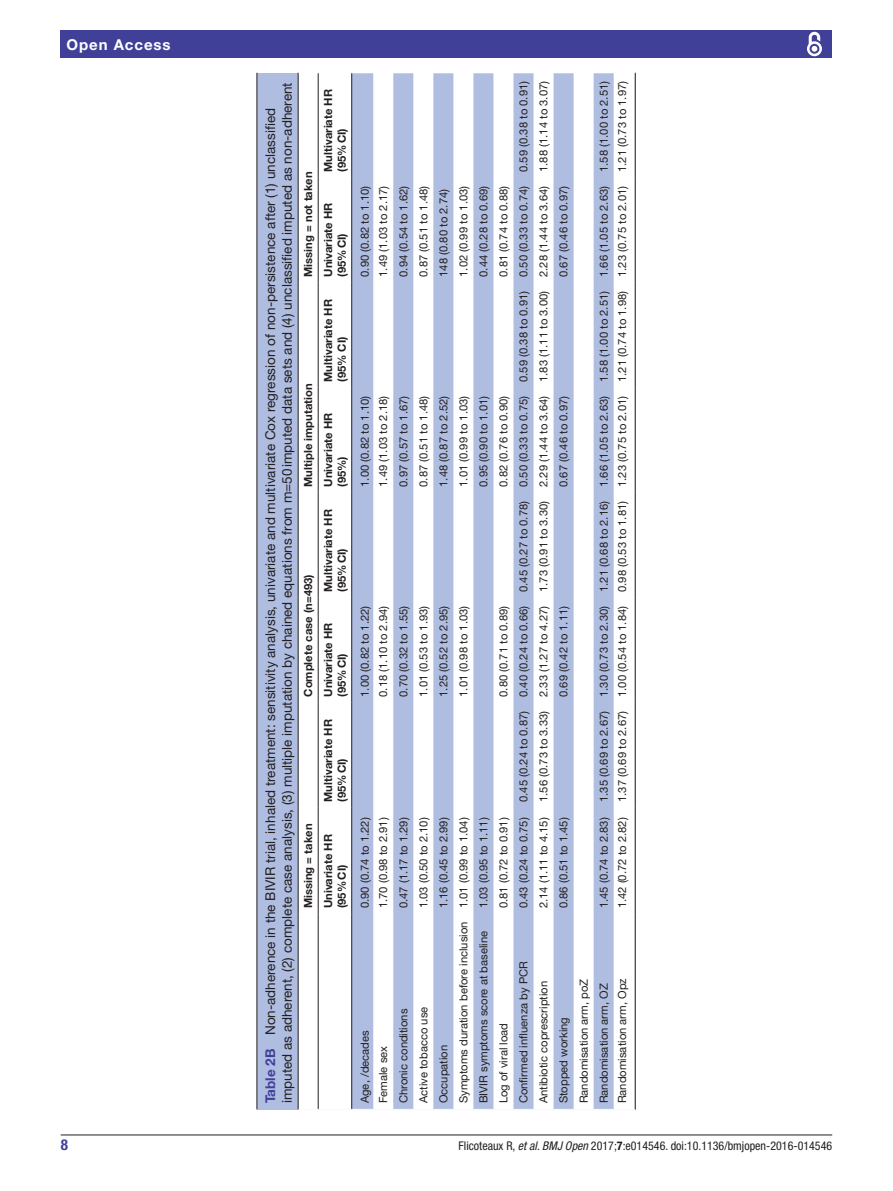
<style>
.page{position:relative;width:893px;height:1191px;background:#fff}
.page>*{position:absolute;margin:0;border:0;box-sizing:border-box;transform-origin:0 0}
.t1{font:700 15px "Helvetica Neue LT Std";letter-spacing:.065em;color:#fff}
.t2{font:700 condensed 15px "Helvetica Neue LT Std";color:#414099}
.t3{font:13.5px/16.5px "Helvetica Neue LT Std";color:#231f20}
.t4{font:condensed 12px "Helvetica Neue LT Std";color:#231f20}
.t5{font:11.25px/20.1px "Helvetica Neue LT Std";color:#231f20}
.t6{font:700 11.25px/13.5px "Helvetica Neue LT Std";color:#231f20}
.s1{font-weight:700;color:#414099}
.s2{font-style:italic}
.s3{font-weight:700}
</style>
<div class="page">
<hr style="left:61px;top:1134px;width:771px;height:1px;background:#231f20">
<div style="left:61px;top:31px;width:771px;height:27px;background:#414099"></div>
<svg style="left:807px;top:31px;width:15px;height:26px"></svg>
<div style="left:257px;top:73px;width:379px;height:1036px;background:#afbde1"></div>
<hr style="left:257px;top:73px;width:1px;height:1036px;background:#231f20">
<svg style="left:299px;top:73px;width:336px;height:1036px;fill:#fff"></svg>
<hr style="left:298px;top:914px;width:1px;height:195px;background:#231f20">
<hr style="left:298px;top:807px;width:1px;height:107px;background:#231f20">
<hr style="left:298px;top:703px;width:1px;height:104px;background:#231f20">
<hr style="left:298px;top:598px;width:1px;height:105px;background:#231f20">
<hr style="left:298px;top:493px;width:1px;height:105px;background:#231f20">
<hr style="left:298px;top:388px;width:1px;height:105px;background:#231f20">
<hr style="left:298px;top:283px;width:1px;height:105px;background:#231f20">
<hr style="left:298px;top:178px;width:1px;height:105px;background:#231f20">
<hr style="left:298px;top:73px;width:1px;height:105px;background:#231f20">
<hr style="left:318px;top:914px;width:1px;height:195px;background:#231f20">
<hr style="left:351px;top:914px;width:1px;height:195px;background:#231f20">
<hr style="left:318px;top:807px;width:1px;height:107px;background:#231f20">
<hr style="left:351px;top:807px;width:1px;height:107px;background:#231f20">
<hr style="left:318px;top:703px;width:1px;height:104px;background:#231f20">
<hr style="left:351px;top:703px;width:1px;height:104px;background:#231f20">
<hr style="left:318px;top:598px;width:1px;height:105px;background:#231f20">
<hr style="left:351px;top:598px;width:1px;height:105px;background:#231f20">
<hr style="left:318px;top:493px;width:1px;height:105px;background:#231f20">
<hr style="left:351px;top:493px;width:1px;height:105px;background:#231f20">
<hr style="left:318px;top:388px;width:1px;height:105px;background:#231f20">
<hr style="left:351px;top:388px;width:1px;height:105px;background:#231f20">
<hr style="left:318px;top:283px;width:1px;height:105px;background:#231f20">
<hr style="left:351px;top:283px;width:1px;height:105px;background:#231f20">
<hr style="left:318px;top:178px;width:1px;height:105px;background:#231f20">
<hr style="left:351px;top:178px;width:1px;height:105px;background:#231f20">
<hr style="left:318px;top:73px;width:1px;height:105px;background:#231f20">
<hr style="left:351px;top:73px;width:1px;height:105px;background:#231f20">
<hr style="left:635px;top:914px;width:1px;height:195px;background:#231f20">
<hr style="left:635px;top:807px;width:1px;height:107px;background:#231f20">
<hr style="left:635px;top:703px;width:1px;height:104px;background:#231f20">
<hr style="left:635px;top:598px;width:1px;height:105px;background:#231f20">
<hr style="left:635px;top:493px;width:1px;height:105px;background:#231f20">
<hr style="left:635px;top:388px;width:1px;height:105px;background:#231f20">
<hr style="left:635px;top:283px;width:1px;height:105px;background:#231f20">
<hr style="left:635px;top:178px;width:1px;height:105px;background:#231f20">
<hr style="left:635px;top:73px;width:1px;height:105px;background:#231f20">
<svg style="left:352px;top:1109px;width:283px;height:1px"></svg>
<h1 class="t1" style="left:66px;top:35px;width:106px">Open Access</h1>
<p class="t3" style="left:262px;top:1103px;width:1022px;rotate:-90deg"><span class="s1">Table 2B</span> Non-adherence in the BIVIR trial, inhaled treatment: sensitivity analysis, univariate and multivariate Cox regression of non-persistence after (1) unclassified imputed as adherent, (2) complete case analysis, (3) multiple imputation by chained equations from m=50imputed data sets and (4) unclassified imputed as non-adherent</p>
<p class="t6" style="left:301px;top:277px;width:107px;rotate:-90deg">Missing = not taken</p>
<p class="t6" style="left:301px;top:487px;width:105px;rotate:-90deg">Multiple imputation</p>
<p class="t6" style="left:301px;top:697px;width:124px;rotate:-90deg">Complete case (n=493)</p>
<p class="t6" style="left:301px;top:908px;width:86px;rotate:-90deg">Missing = taken</p>
<p class="t6" style="left:321px;top:172px;width:84px;rotate:-90deg">Multivariate HR (95%CI)</p>
<p class="t6" style="left:321px;top:277px;width:75px;rotate:-90deg">Univariate HR (95%CI)</p>
<p class="t6" style="left:321px;top:382px;width:84px;rotate:-90deg">Multivariate HR (95% CI)</p>
<p class="t6" style="left:321px;top:487px;width:75px;rotate:-90deg">Univariate HR (95%)</p>
<p class="t6" style="left:321px;top:592px;width:84px;rotate:-90deg">Multivariate HR (95%CI)</p>
<p class="t6" style="left:321px;top:697px;width:75px;rotate:-90deg">Univariate HR (95%CI)</p>
<p class="t6" style="left:321px;top:801px;width:84px;rotate:-90deg">Multivariate HR (95%CI)</p>
<p class="t6" style="left:321px;top:908px;width:75px;rotate:-90deg">Univariate HR (95%CI)</p>
<p class="t5" style="left:355px;top:277px;width:92px;rotate:-90deg">0.90 (0.82 to 1.10)</p>
<p class="t5" style="left:373px;top:277px;width:92px;rotate:-90deg">1.49 (1.03 to 2.17)</p>
<p class="t5" style="left:393px;top:277px;width:92px;rotate:-90deg">0.94 (0.54 to 1.62)</p>
<p class="t5" style="left:413px;top:277px;width:92px;rotate:-90deg">0.87 (0.51 to 1.48)</p>
<p class="t5" style="left:433px;top:277px;width:89px;rotate:-90deg">148 (0.80 to 2.74)</p>
<p class="t5" style="left:355px;top:487px;width:92px;rotate:-90deg">1.00 (0.82 to 1.10)</p>
<p class="t5" style="left:373px;top:487px;width:92px;rotate:-90deg">1.49 (1.03 to 2.18)</p>
<p class="t5" style="left:393px;top:487px;width:92px;rotate:-90deg">0.97 (0.57 to 1.67)</p>
<p class="t5" style="left:413px;top:487px;width:92px;rotate:-90deg">0.87 (0.51 to 1.48)</p>
<p class="t5" style="left:433px;top:487px;width:92px;rotate:-90deg">1.48 (0.87 to 2.52)</p>
<p class="t5" style="left:355px;top:697px;width:92px;rotate:-90deg">1.00 (0.82 to 1.22)</p>
<p class="t5" style="left:373px;top:697px;width:92px;rotate:-90deg">0.18 (1.10 to 2.94)</p>
<p class="t5" style="left:393px;top:697px;width:92px;rotate:-90deg">0.70 (0.32 to 1.55)</p>
<p class="t5" style="left:413px;top:697px;width:92px;rotate:-90deg">1.01 (0.53 to 1.93)</p>
<p class="t5" style="left:433px;top:697px;width:92px;rotate:-90deg">1.25 (0.52 to 2.95)</p>
<p class="t5" style="left:355px;top:908px;width:92px;rotate:-90deg">0.90 (0.74 to 1.22)</p>
<p class="t5" style="left:373px;top:908px;width:92px;rotate:-90deg">1.70 (0.98 to 2.91)</p>
<p class="t5" style="left:393px;top:908px;width:92px;rotate:-90deg">0.47 (1.17 to 1.29)</p>
<p class="t5" style="left:413px;top:908px;width:92px;rotate:-90deg">1.03 (0.50 to 2.10)</p>
<p class="t5" style="left:433px;top:908px;width:92px;rotate:-90deg">1.16 (0.45 to 2.99)</p>
<p class="t5" style="left:355px;top:1103px;width:74px;rotate:-90deg">Age, /decades</p>
<p class="t5" style="left:373px;top:1103px;width:59px;rotate:-90deg">Female sex</p>
<p class="t5" style="left:393px;top:1103px;width:96px;rotate:-90deg">Chronic conditions</p>
<p class="t5" style="left:413px;top:1103px;width:98px;rotate:-90deg">Active tobacco use</p>
<p class="t5" style="left:433px;top:1103px;width:60px;rotate:-90deg">Occupation</p>
<p class="t5" style="left:453px;top:277px;width:92px;rotate:-90deg">1.02 (0.99 to 1.03)</p>
<p class="t5" style="left:473px;top:277px;width:92px;rotate:-90deg">0.44 (0.28 to 0.69)</p>
<p class="t5" style="left:453px;top:487px;width:92px;rotate:-90deg">1.01 (0.99 to 1.03)</p>
<p class="t5" style="left:473px;top:487px;width:92px;rotate:-90deg">0.95 (0.90 to 1.01)</p>
<p class="t5" style="left:453px;top:697px;width:92px;rotate:-90deg">1.01 (0.98 to 1.03)</p>
<p class="t5" style="left:453px;top:1103px;width:287px;rotate:-90deg">Symptoms duration before inclusion 1.01 (0.99 to 1.04)</p>
<p class="t5" style="left:473px;top:908px;width:92px;rotate:-90deg">1.03 (0.95 to 1.11)</p>
<p class="t5" style="left:473px;top:1103px;width:174px;rotate:-90deg">BIVIR symptoms score at baseline</p>
<p class="t5" style="left:493px;top:277px;width:92px;rotate:-90deg">0.81 (0.74 to 0.88)</p>
<p class="t5" style="left:493px;top:487px;width:92px;rotate:-90deg">0.82 (0.76 to 0.90)</p>
<p class="t5" style="left:493px;top:697px;width:92px;rotate:-90deg">0.80 (0.71 to 0.89)</p>
<p class="t5" style="left:493px;top:908px;width:92px;rotate:-90deg">0.81 (0.72 to 0.91)</p>
<p class="t5" style="left:513px;top:802px;width:722px;rotate:-90deg">0.45 (0.24 to 0.87) 0.40 (0.24 to 0.66) 0.45 (0.27 to 0.78) 0.50 (0.33 to 0.75) 0.59 (0.38 to 0.91) 0.50 (0.33 to 0.74) 0.59 (0.38 to 0.91)</p>
<p class="t5" style="left:513px;top:908px;width:92px;rotate:-90deg">0.43 (0.24 to 0.75)</p>
<p class="t5" style="left:493px;top:1103px;width:82px;rotate:-90deg">Log of viral load</p>
<p class="t5" style="left:513px;top:1103px;width:144px;rotate:-90deg">Confirmed influenza by PCR</p>
<p class="t5" style="left:533px;top:802px;width:722px;rotate:-90deg">1.56 (0.73 to 3.33) 2.33 (1.27 to 4.27) 1.73 (0.91 to 3.30) 2.29 (1.44 to 3.64) 1.83 (1.11 to 3.00) 2.28 (1.44 to 3.64) 1.88 (1.14 to 3.07)</p>
<p class="t5" style="left:533px;top:908px;width:92px;rotate:-90deg">2.14 (1.11 to 4.15)</p>
<p class="t5" style="left:533px;top:1103px;width:124px;rotate:-90deg">Antibiotic coprescription</p>
<p class="t5" style="left:553px;top:277px;width:92px;rotate:-90deg">0.67 (0.46 to 0.97)</p>
<p class="t5" style="left:553px;top:487px;width:92px;rotate:-90deg">0.67 (0.46 to 0.97)</p>
<p class="t5" style="left:553px;top:697px;width:92px;rotate:-90deg">0.69 (0.42 to 1.11)</p>
<p class="t5" style="left:553px;top:908px;width:92px;rotate:-90deg">0.86 (0.51 to 1.45)</p>
<p class="t5" style="left:553px;top:1103px;width:88px;rotate:-90deg">Stopped working</p>
<p class="t5" style="left:593px;top:802px;width:722px;rotate:-90deg">1.35 (0.69 to 2.67) 1.30 (0.73 to 2.30) 1.21 (0.68 to 2.16) 1.66 (1.05 to 2.63) 1.58 (1.00 to 2.51) 1.66 (1.05 to 2.63) 1.58 (1.00 to 2.51)</p>
<p class="t5" style="left:593px;top:908px;width:92px;rotate:-90deg">1.45 (0.74 to 2.83)</p>
<p class="t5" style="left:612px;top:802px;width:722px;rotate:-90deg">1.37 (0.69 to 2.67) 1.00 (0.54 to 1.84) 0.98 (0.53 to 1.81) 1.23 (0.75 to 2.01) 1.21 (0.74 to 1.98) 1.23 (0.75 to 2.01) 1.21 (0.73 to 1.97)</p>
<p class="t5" style="left:612px;top:908px;width:92px;rotate:-90deg">1.42 (0.72 to 2.82)</p>
<p class="t5" style="left:573px;top:1103px;width:126px;rotate:-90deg">Randomisation arm, poZ<br>Randomisation arm, OZ</p>
<p class="t5" style="left:612px;top:1103px;width:127px;rotate:-90deg">Randomisation arm, Opz</p>
<h1 class="t2" style="left:61px;top:1135px;width:9px">8</h1>
<p class="t4" style="left:459px;top:1138px;width:375px">Flicoteaux R, <span class="s2">et al</span>. <span class="s2">BMJ Open</span> 2017;<span class="s3">7</span>:e014546. doi:10.1136/bmjopen-2016-014546</p>
</div>
